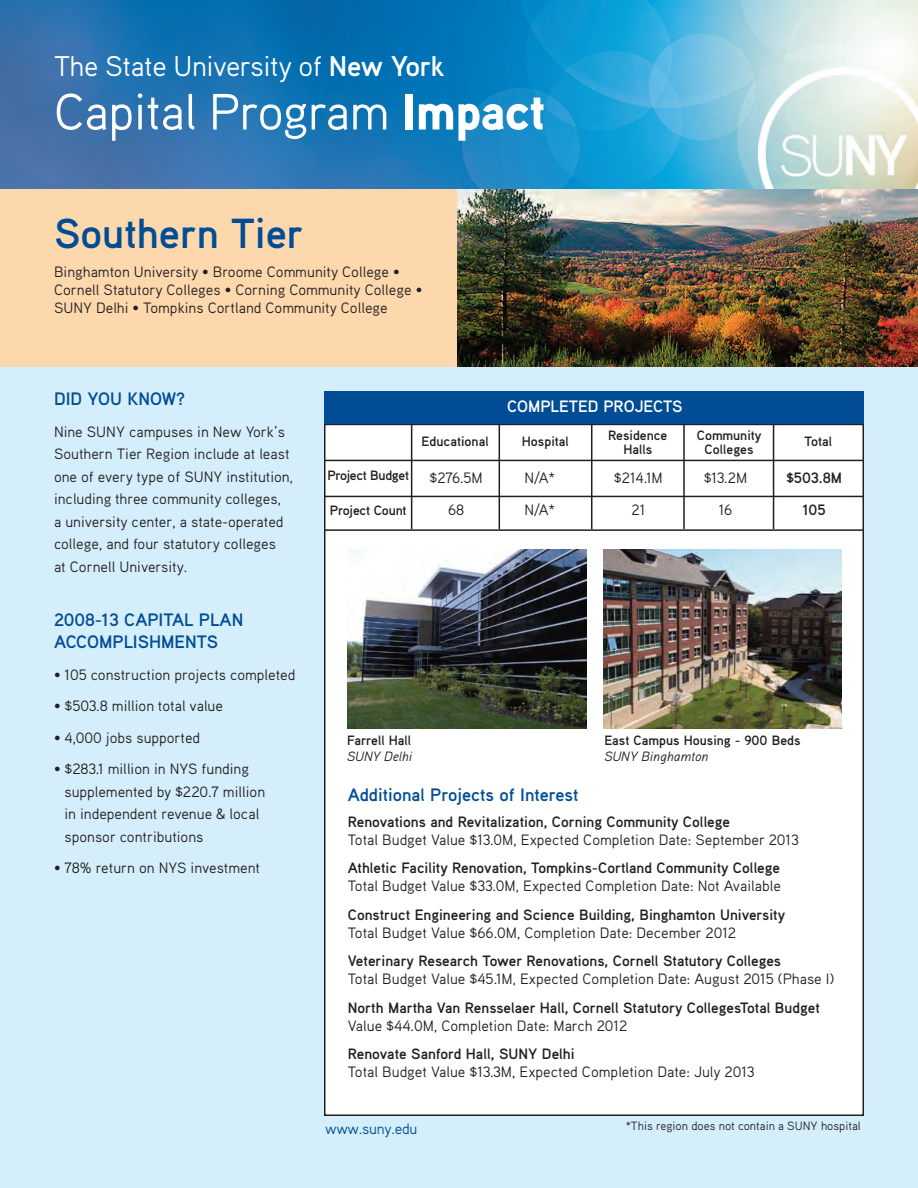
<style>
.page{position:relative;width:918px;height:1188px;background:#fff}
.page>*{position:absolute;margin:0;border:0;box-sizing:border-box;transform-origin:0 0}
.t1{font:51px "Aaux Pro";letter-spacing:-.015em;color:#fff}
.t2{font:700 42px "Aaux Pro";color:#014d95}
.t3{font:28.5px "Aaux Pro";letter-spacing:-.015em;color:#fff}
.t4{font:700 18px/22.5px "Aaux Pro";color:#014d95}
.t5{font:700 16.5px "Aaux Pro";color:#fff}
.t6{font:15px/22.5px "Aaux Pro";color:#231f20}
.t7{font:700 15px "Aaux Pro";color:#231f20}
.t8{font:15px "Aaux Pro";letter-spacing:-.015em;color:#014d95}
.t9{font:700 13.5px/13.5px "Aaux Pro";color:#231f20;text-align:center}
.t10{font:italic 13.5px "Aaux Pro";color:#231f20}
.t11{font:700 13.5px "Aaux Pro";letter-spacing:-.025em;color:#231f20}
.t12{font:12px "Aaux Pro Regular OSF";color:#231f20}
.s1{font-weight:700}
.s2{font-weight:900}
</style>
<div class="page">
<div style="left:0;top:360px;width:918px;height:828px;background:#d4effb"></div>
<img style="left:0;top:0;width:918px;height:189px">
<div style="left:0;top:189px;width:918px;height:178px;background:#fdd8ad"></div>
<img style="left:458px;top:189px;width:460px;height:178px">
<div style="left:325px;top:392px;width:538px;height:723px;background:#fff"></div>
<hr style="left:324px;top:424px;width:540px;height:1px;background:#231f20">
<hr style="left:324px;top:460px;width:540px;height:1px;background:#231f20">
<hr style="left:324px;top:496px;width:540px;height:1px;background:#231f20">
<hr style="left:411px;top:424px;width:1px;height:105px;background:#231f20">
<hr style="left:499px;top:424px;width:1px;height:105px;background:#231f20">
<hr style="left:591px;top:424px;width:1px;height:105px;background:#231f20">
<hr style="left:683px;top:424px;width:2px;height:105px;background:#231f20">
<hr style="left:773px;top:424px;width:1px;height:105px;background:#231f20">
<img style="left:348px;top:549px;width:238px;height:180px">
<img style="left:603px;top:549px;width:239px;height:180px">
<img style="left:758px;top:68px;width:160px;height:121px">
<hr style="left:324px;top:529px;width:540px;height:2px;background:#231f20">
<div style="left:325px;top:392px;width:539px;height:32px;background:#014d95"></div>
<h3 class="t3" style="left:54px;top:56px;width:392px">The State University of <span class="s1">New York</span></h3>
<h1 class="t1" style="left:54px;top:94px;width:493px">Capital Program <span class="s2">Impact</span></h1>
<h2 class="t2" style="left:54px;top:219px;width:251px">Southern Tier</h2>
<p class="t6" style="left:54px;top:264px;width:370px;line-height:18px">Binghamton University • Broome Community College •<br>Cornell Statutory Colleges • Corning Community College •<br>SUNY Delhi • Tompkins Cortland Community College</p>
<p class="t4" style="left:54px;top:390px;width:133px">DID YOU KNOW?</p>
<p class="t6" style="left:54px;top:422px;width:241px">Nine SUNY campuses in New York’s Southern Tier Region include at least one of every type of SUNY institution, including three community colleges,<br>a university center, a state-operated college, and four statutory colleges<br>at Cornell University.</p>
<p class="t4" style="left:54px;top:610px;width:191px">2008-13 CAPITAL PLAN<br>ACCOMPLISHMENTS</p>
<p class="t6" style="left:54px;top:665px;width:243px">• 105 construction projects completed</p>
<p class="t6" style="left:54px;top:697px;width:171px">• $503.8 million total value</p>
<p class="t6" style="left:54px;top:728px;width:148px">• 4,000 jobs supported</p>
<p class="t6" style="left:64px;top:760px;width:202px;text-indent:-10px">• $283.1 million in NYS funding supplemented by $220.7 million in independent revenue &amp; local sponsor contributions</p>
<p class="t6" style="left:54px;top:859px;width:208px">• 78% return on NYS investment</p>
<p class="t5" style="left:507px;top:401px;width:177px">COMPLETED PROJECTS</p>
<p class="t11" style="left:327px;top:471px;width:83px">Project Budget</p>
<p class="t9" style="left:330px;top:505px;width:78px">Project Count</p>
<p class="t9" style="left:422px;top:436px;width:68px">Educational</p>
<p class="t9" style="left:522px;top:436px;width:48px">Hospital</p>
<p class="t9" style="left:608px;top:430px;width:61px">Residence<br>Halls</p>
<p class="t9" style="left:697px;top:430px;width:66px">Community<br>Colleges</p>
<p class="t9" style="left:805px;top:436px;width:29px">Total</p>
<p class="t6" style="left:430px;top:469px;width:55px">$276.5M</p>
<p class="t6" style="left:524px;top:469px;width:32px">N/A*</p>
<p class="t6" style="left:614px;top:469px;width:50px">$214.1M</p>
<p class="t6" style="left:704px;top:469px;width:45px">$13.2M</p>
<p class="t7" style="left:786px;top:473px;width:58px">$503.8M</p>
<p class="t6" style="left:448px;top:500px;width:17px">68</p>
<p class="t6" style="left:524px;top:500px;width:32px">N/A*</p>
<p class="t6" style="left:631px;top:500px;width:15px">21</p>
<p class="t6" style="left:719px;top:500px;width:15px">16</p>
<p class="t7" style="left:802px;top:505px;width:25px">105</p>
<p class="t9" style="left:347px;top:735px;width:65px">Farrell Hall</p>
<p class="t10" style="left:347px;top:751px;width:67px">SUNY Delhi</p>
<p class="t9" style="left:604px;top:735px;width:198px">East Campus Housing - 900 Beds</p>
<p class="t10" style="left:604px;top:751px;width:105px">SUNY Binghamton</p>
<p class="t4" style="left:348px;top:786px;width:232px">Additional Projects of Interest</p>
<p class="t7" style="left:348px;top:816px;width:384px">Renovations and Revitalization, Corning Community College</p>
<p class="t6" style="left:348px;top:830px;width:453px">Total Budget Value $13.0M, Expected Completion Date: September 2013</p>
<p class="t7" style="left:348px;top:863px;width:434px">Athletic Facility Renovation, Tompkins-Cortland Community College</p>
<p class="t6" style="left:348px;top:877px;width:435px">Total Budget Value $33.0M, Expected Completion Date: Not Available</p>
<p class="t7" style="left:348px;top:909px;width:439px">Construct Engineering and Science Building, Binghamton University</p>
<p class="t6" style="left:348px;top:923px;width:390px">Total Budget Value $66.0M, Completion Date: December 2012</p>
<p class="t7" style="left:348px;top:956px;width:435px">Veterinary Research Tower Renovations, Cornell Statutory Colleges</p>
<p class="t6" style="left:348px;top:970px;width:488px">Total Budget Value $45.1M, Expected Completion Date: August 2015 (Phase I)</p>
<p class="t7" style="left:348px;top:1002px;width:474px">North Martha Van Rensselaer Hall, Cornell Statutory CollegesTotal Budget</p>
<p class="t6" style="left:348px;top:1016px;width:281px">Value $44.0M, Completion Date: March 2012</p>
<p class="t7" style="left:348px;top:1049px;width:228px">Renovate Sanford Hall, SUNY Delhi</p>
<p class="t6" style="left:348px;top:1063px;width:408px">Total Budget Value $13.3M, Expected Completion Date: July 2013</p>
<p class="t8" style="left:325px;top:1124px;width:94px">www.suny.edu</p>
<p class="t12" style="left:626px;top:1121px;width:237px">*This region does not contain a SUNY hospital</p>
</div>
